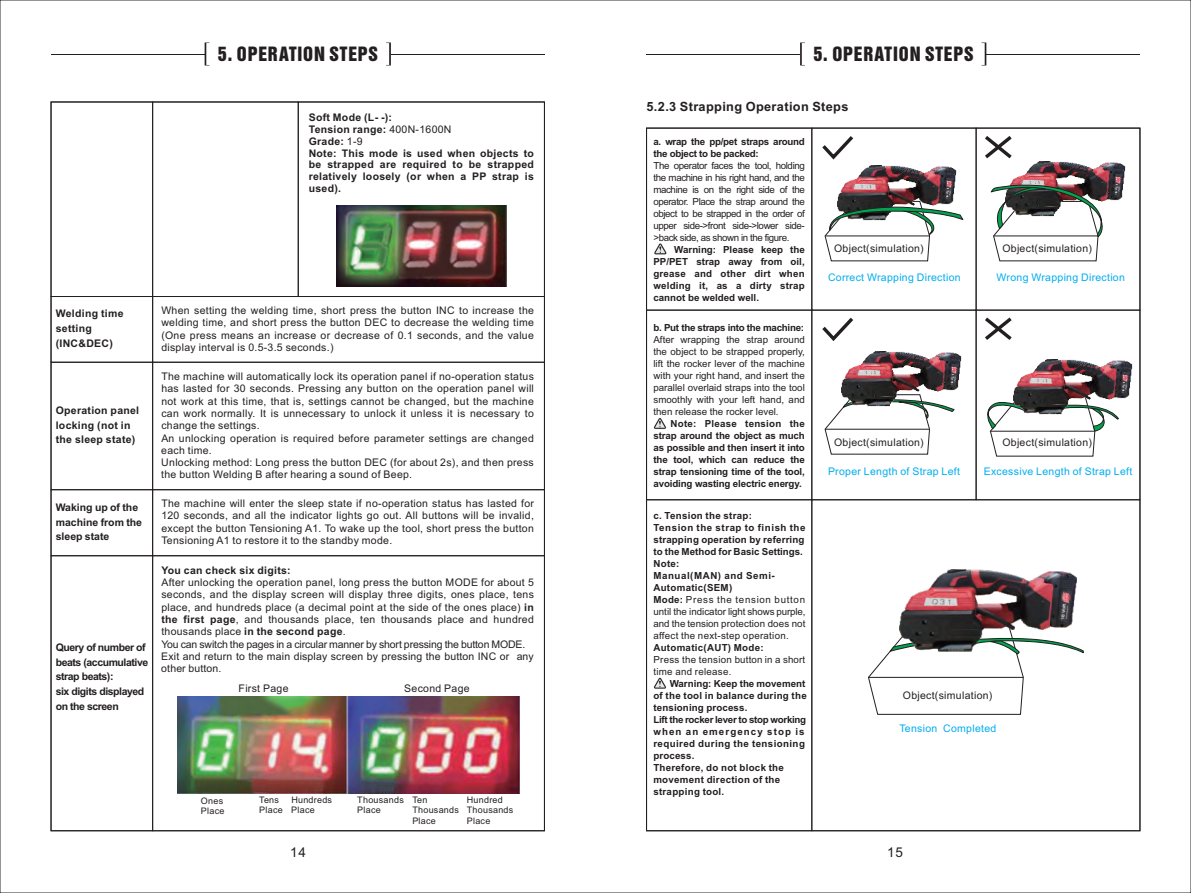
<style>
.page{position:relative;width:1191px;height:893px;background:#fff}
.page>*{position:absolute;margin:0;border:0;box-sizing:border-box;transform-origin:0 0}
.t1{font:700 18px "Swiss 921 BT";letter-spacing:.05em;color:#231f20}
.t2{font:13.5px "Arial";color:#231f20}
.t3{font:700 12.75px "Arial";letter-spacing:.03em;color:#231f20}
.t4{font:10.5px/12.3px "Arial";letter-spacing:.03em;color:#231f20;text-align:justify}
.t5{font:700 10.5px/11.7px "Arial";letter-spacing:.03em;color:#231f20}
.t6{font:10.5px "Arial";letter-spacing:.03em;color:#00aeef}
.t7{font:700 10.5px/14.7px "Arial";letter-spacing:-.04em;color:#231f20}
.t8{font:700 10.5px/14.7px "Arial";color:#231f20}
.t9{font:700 9.75px/12px "Arial";letter-spacing:.015em;color:#231f20;text-align:justify}
.t10{font:9.75px/12px "Arial";color:#231f20;text-align:justify}
.t11{font:700 9.75px/12px "Arial";letter-spacing:-.03em;color:#231f20}
.t12{font:9.75px/12px "Arial";letter-spacing:.03em;color:#231f20}
.t13{font:9px/10.1px "Arial";letter-spacing:.03em;color:#231f20}
.s1{font-weight:400}
.s2{font-weight:700}
</style>
<div class="page">
<img style="left:177px;top:696px;width:343px;height:98px">
<div style="left:51px;top:362px;width:102px;height:128px;border:1px solid #231f20"></div>
<div style="left:51px;top:489px;width:102px;height:67px;border:1px solid #231f20"></div>
<div style="left:51px;top:555px;width:102px;height:276px;border:1px solid #231f20"></div>
<div style="left:152px;top:362px;width:392px;height:128px;border:1px solid #231f20"></div>
<div style="left:152px;top:489px;width:392px;height:67px;border:1px solid #231f20"></div>
<div style="left:152px;top:555px;width:392px;height:276px;border:1px solid #231f20"></div>
<div style="left:298px;top:102px;width:246px;height:195px;border:1px solid #231f20"></div>
<div style="left:51px;top:102px;width:102px;height:195px;border:1px solid #231f20"></div>
<div style="left:152px;top:102px;width:146px;height:195px;border:1px solid #231f20"></div>
<img style="left:336px;top:205px;width:170px;height:82px">
<div style="left:646px;top:310px;width:166px;height:190px;border:1px solid #231f20"></div>
<div style="left:646px;top:128px;width:166px;height:182px;border:1px solid #231f20"></div>
<div style="left:811px;top:128px;width:165px;height:182px;border:1px solid #231f20"></div>
<div style="left:976px;top:128px;width:164px;height:182px;border:1px solid #231f20"></div>
<div style="left:811px;top:310px;width:165px;height:190px;border:1px solid #231f20"></div>
<div style="left:976px;top:310px;width:164px;height:190px;border:1px solid #231f20"></div>
<div style="left:646px;top:500px;width:166px;height:331px;border:1px solid #231f20"></div>
<svg style="left:811px;top:499px;width:329px;height:332px"></svg>
<svg style="left:824px;top:394px;width:131px;height:61px"></svg>
<svg style="left:987px;top:402px;width:132px;height:55px"></svg>
<svg style="left:867px;top:625px;width:217px;height:90px"></svg>
<svg style="left:654px;top:243px;width:13px;height:12px"></svg>
<svg style="left:985px;top:136px;width:27px;height:23px"></svg>
<svg style="left:985px;top:317px;width:27px;height:23px"></svg>
<img style="left:837px;top:166px;width:119px;height:35px">
<svg style="left:824px;top:201px;width:139px;height:61px"></svg>
<img style="left:1011px;top:161px;width:114px;height:40px">
<svg style="left:990px;top:183px;width:114px;height:79px"></svg>
<img style="left:842px;top:351px;width:119px;height:56px">
<img style="left:1013px;top:359px;width:119px;height:56px">
<img style="left:900px;top:570px;width:176px;height:82px">
<svg style="left:822px;top:136px;width:32px;height:24px"></svg>
<svg style="left:822px;top:317px;width:31px;height:24px"></svg>
<svg style="left:205px;top:43px;width:4px;height:22px"></svg>
<svg style="left:386px;top:43px;width:5px;height:22px"></svg>
<hr style="left:51px;top:54px;width:154px;height:1px;background:#231f20">
<hr style="left:391px;top:54px;width:153px;height:1px;background:#231f20">
<svg style="left:800px;top:43px;width:5px;height:22px"></svg>
<svg style="left:982px;top:43px;width:4px;height:22px"></svg>
<hr style="left:646px;top:54px;width:154px;height:1px;background:#231f20">
<hr style="left:986px;top:54px;width:154px;height:1px;background:#231f20">
<svg style="left:653px;top:418px;width:13px;height:11px"></svg>
<svg style="left:653px;top:677px;width:13px;height:12px"></svg>
<h1 class="t1" style="left:218px;top:47px;width:161px">5. OPERATION STEPS</h1>
<h1 class="t1" style="left:813px;top:47px;width:161px">5. OPERATION STEPS</h1>
<p class="t5" style="left:56px;top:307px;width:69px;line-height:14.7px">Welding time setting (INC&amp;DEC)</p>
<p class="t5" style="left:56px;top:404px;width:85px;line-height:14.7px">Operation panel locking (not in the sleep state)</p>
<p class="t8" style="left:56px;top:501px;width:88px">Waking up of the machine from the sleep state</p>
<p class="t7" style="left:56px;top:641px;width:94px">Query of number of beats (accumulative strap beats):<br>six digits displayed on the screen</p>
<p class="t5" style="left:309px;top:113px;width:227px">Soft Mode (L- -):<br>Tension range: <span class="s1">400N-1600N<br></span>Grade: <span class="s1">1-9<br></span>Note: This mode is used when objects to be strapped are required to be strapped relatively loosely (or when a PP strap is used).</p>
<p class="t4" style="left:161px;top:305px;width:374px">When setting the welding time, short press the button INC to increase the welding time, and short press the button DEC to decrease the welding time (One press means an increase or decrease of 0.1 seconds, and the value display interval is 0.5-3.5 seconds.)</p>
<p class="t4" style="left:161px;top:371px;width:374px;text-align:left">The machine will automatically lock its operation panel if no-operation status has lasted for 30 seconds. Pressing any button on the operation panel will not work at this time, that is, settings cannot be changed, but the machine can work normally. It is unnecessary to unlock it unless it is necessary to change the settings.<br>An unlocking operation is required before parameter settings are changed each time.<br>Unlocking method: Long press the button DEC (for about 2s), and then press the button Welding B after hearing a sound of Beep.</p>
<p class="t4" style="left:161px;top:498px;width:374px">The machine will enter the sleep state if no-operation status has lasted for 120 seconds, and all the indicator lights go out. All buttons will be invalid, except the button Tensioning A1. To wake up the tool, short press the button Tensioning A1 to restore it to the standby mode.</p>
<p class="t5" style="left:161px;top:565px;width:131px">You can check six digits:</p>
<p class="t4" style="left:161px;top:577px;width:374px;text-align:left">After unlocking the operation panel, long press the button MODE for about 5 seconds, and the display screen will display three digits, ones place, tens place, and hundreds place (a decimal point at the side of the ones place) <span class="s2">in the first page</span>, and thousands place, ten thousands place and hundred thousands place <span class="s2">in the second page</span>.<br>You can switch the pages in a circular manner by short pressing the button MODE.<br>Exit and return to the main display screen by pressing the button INC or any other button.</p>
<p class="t4" style="left:239px;top:683px;width:51px">First Page</p>
<p class="t4" style="left:404px;top:683px;width:67px">Second Page</p>
<p class="t13" style="left:201px;top:796px;width:25px">Ones<br>Place</p>
<p class="t13" style="left:259px;top:796px;width:25px">Tens<br>Place</p>
<p class="t13" style="left:291px;top:796px;width:42px">Hundreds<br>Place</p>
<p class="t13" style="left:357px;top:796px;width:48px">Thousands<br>Place</p>
<p class="t13" style="left:412px;top:796px;width:48px">Ten<br>Thousands<br>Place</p>
<p class="t13" style="left:467px;top:796px;width:48px">Hundred<br>Thousands<br>Place</p>
<p class="t3" style="left:646px;top:102px;width:203px">5.2.3 Strapping Operation Steps</p>
<p class="t11" style="left:653px;top:136px;width:153px">a. wrap the pp/pet straps around the object to be packed:</p>
<p class="t10" style="left:653px;top:160px;width:153px">The operator faces the tool, holding the machine in his right hand, and the machine is on the right side of the operator. Place the strap around the object to be strapped in the order of upper side-&gt;front side-&gt;lower side-&gt;back side, as shown in the figure.</p>
<p class="t9" style="left:653px;top:244px;width:153px;text-indent:21px">Warning: Please keep the PP/PET strap away from oil, grease and other dirt when welding it, as a dirty strap cannot be welded well.</p>
<p class="t4" style="left:834px;top:243px;width:91px">Object(simulation)</p>
<p class="t6" style="left:828px;top:274px;width:134px">Correct Wrapping Direction</p>
<p class="t4" style="left:1002px;top:243px;width:91px">Object(simulation)</p>
<p class="t6" style="left:996px;top:274px;width:130px">Wrong Wrapping Direction</p>
<p class="t11" style="left:653px;top:322px;width:152px">b. Put the straps into the machine:</p>
<p class="t10" style="left:653px;top:334px;width:153px">After wrapping the strap around the object to be strapped properly, lift the rocker lever of the machine with your right hand, and insert the parallel overlaid straps into the tool smoothly with your left hand, and then release the rocker level.</p>
<p class="t9" style="left:653px;top:418px;width:153px;text-indent:17px">Note: Please tension the strap around the object as much as possible and then insert it into the tool, which can reduce the strap tensioning time of the tool, avoiding wasting electric energy.</p>
<p class="t9" style="left:653px;top:510px;width:154px;text-align:left">c. Tension the strap:<br>Tension the strap to finish the strapping operation by referring to the Method for Basic Settings.<br>Note:<br>Manual(MAN) and Semi-<br>Automatic(SEM)<br>Mode: <span class="s1">Press the tension button until the indicator light shows purple, and the tension protection does not affect the next-step operation.</span></p>
<p class="t9" style="left:653px;top:642px;width:112px">Automatic(AUT) Mode:</p>
<p class="t12" style="left:653px;top:654px;width:153px">Press the tension button in a short time and release.</p>
<p class="t9" style="left:653px;top:678px;width:155px;text-align:left;text-indent:16px">Warning: Keep the movement of the tool in balance during the tensioning process.<br>Lift the rocker lever to stop working when an emergency stop is required during the tensioning process.<br>Therefore, do not block the movement direction of the strapping tool.</p>
<p class="t4" style="left:834px;top:437px;width:91px">Object(simulation)</p>
<p class="t4" style="left:1002px;top:437px;width:91px">Object(simulation)</p>
<p class="t6" style="left:828px;top:467px;width:133px">Proper Length of Strap Left</p>
<p class="t6" style="left:983px;top:467px;width:150px">Excessive Length of Strap Left</p>
<p class="t4" style="left:903px;top:690px;width:91px">Object(simulation)</p>
<p class="t6" style="left:899px;top:724px;width:98px">Tension Completed</p>
<p class="t2" style="left:290px;top:847px;width:17px">14</p>
<p class="t2" style="left:887px;top:847px;width:17px">15</p>
</div>
